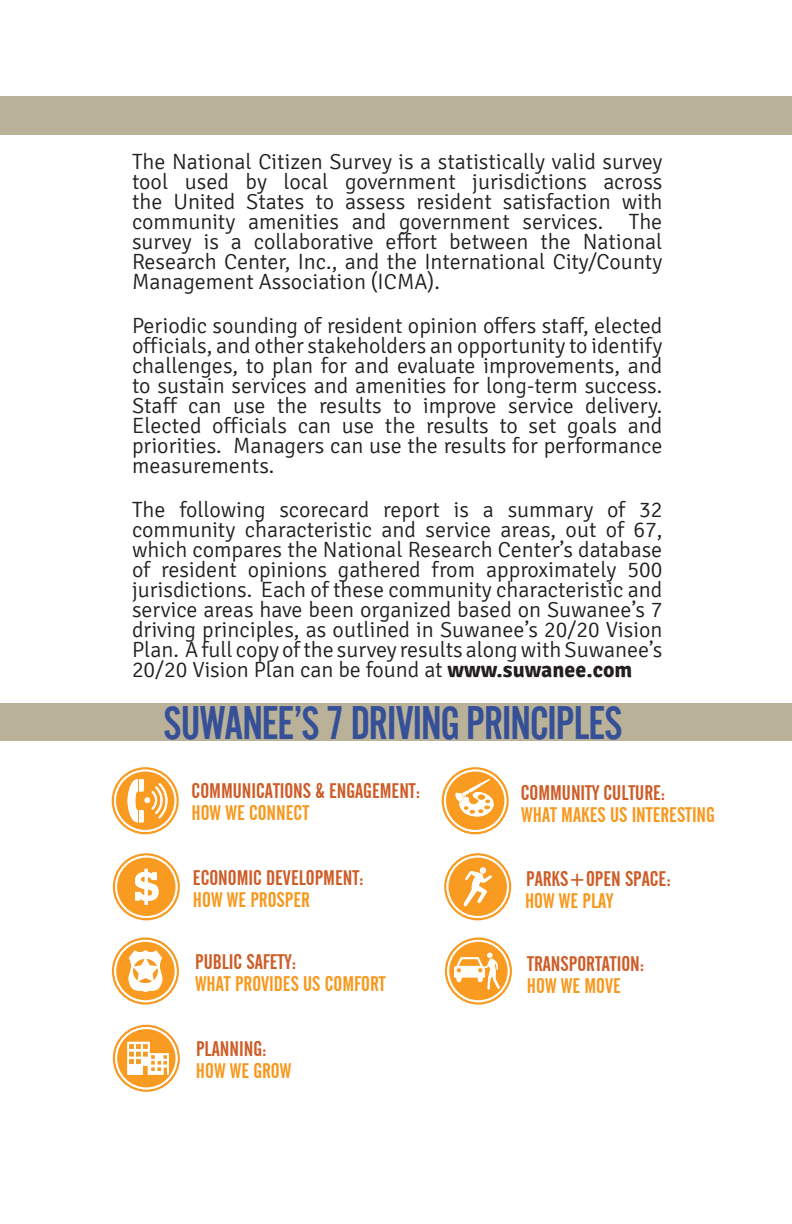
<style>
.page{position:relative;width:792px;height:1224px;background:#fff}
.page>*{position:absolute;margin:0;border:0;box-sizing:border-box;transform-origin:0 0}
.t1{font:49px "Alternate Gothic No 2";letter-spacing:-.025em;color:#365098}
.t2{font:300 22px/20px "Signika";color:#231f20;text-align:justify}
.t3{font:21px "Alternate Gothic No 2 BT";color:#cd5c27}
.t4{font:21px "Alternate Gothic No 2 BT";color:#f7981d}
.s1{font-weight:700}
</style>
<div class="page">
<div style="left:0;top:96px;width:792px;height:38px;background:#b9b299"></div>
<svg style="left:111px;top:767px;width:68px;height:67px"></svg>
<svg style="left:112px;top:853px;width:68px;height:67px"></svg>
<svg style="left:112px;top:937px;width:67px;height:68px"></svg>
<svg style="left:113px;top:1025px;width:67px;height:67px"></svg>
<svg style="left:441px;top:767px;width:68px;height:67px"></svg>
<svg style="left:444px;top:853px;width:67px;height:67px"></svg>
<div style="left:480px;top:867px;width:6px;height:7px;background:#fbfaf6;border-radius:50%"></div>
<svg style="left:445px;top:937px;width:67px;height:68px"></svg>
<div style="left:0;top:703px;width:792px;height:38px;background:#b9b299"></div>
<p class="t2" style="left:132px;top:152px;width:532px">The National Citizen Survey is a statistically valid survey tool used by local government jurisdictions across the United States to assess resident satisfaction with community amenities and government services. The survey is a collaborative effort between the National Research Center, Inc., and the International City/County Management Association (ICMA).</p>
<p class="t2" style="left:132px;top:316px;width:532px">Periodic sounding of resident opinion offers staff, elected officials, and other stakeholders an opportunity to identify challenges, to plan for and evaluate improvements, and to sustain services and amenities for long-term success.<br>Staff can use the results to improve service delivery.<br>Elected officials can use the results to set goals and priorities. Managers can use the results for performance measurements.</p>
<p class="t2" style="left:132px;top:500px;width:532px">The following scorecard report is a summary of 32 community characteristic and service areas, out of 67, which compares the National Research Center’s database of resident opinions gathered from approximately 500 jurisdictions. Each of these community characteristic and service areas have been organized based on Suwanee’s 7 driving principles, as outlined in Suwanee’s 20/20 Vision Plan. A full copy of the survey results along with Suwanee’s 20/20 Vision Plan can be found at <span class="s1">www.suwanee.com</span></p>
<h1 class="t1" style="left:163px;top:697px;width:461px">SUWANEE’S 7 DRIVING PRINCIPLES</h1>
<p class="t3" style="left:192px;top:779px;width:230px">COMMUNICATIONS &amp; ENGAGEMENT:</p>
<p class="t4" style="left:192px;top:801px;width:119px">HOW WE CONNECT</p>
<p class="t3" style="left:521px;top:781px;width:146px">COMMUNITY CULTURE:</p>
<p class="t4" style="left:521px;top:803px;width:195px">WHAT MAKES US INTERESTING</p>
<p class="t3" style="left:193px;top:866px;width:172px">ECONOMIC DEVELOPMENT:</p>
<p class="t4" style="left:193px;top:888px;width:118px">HOW WE PROSPER</p>
<p class="t3" style="left:526px;top:867px;width:146px">PARKS+OPEN SPACE:</p>
<p class="t4" style="left:525px;top:889px;width:90px">HOW WE PLAY</p>
<p class="t3" style="left:195px;top:950px;width:102px">PUBLIC SAFETY:</p>
<p class="t4" style="left:195px;top:972px;width:192px">WHAT PROVIDES US COMFORT</p>
<p class="t3" style="left:527px;top:952px;width:119px">TRANSPORTATION:</p>
<p class="t4" style="left:527px;top:974px;width:95px">HOW WE MOVE</p>
<p class="t3" style="left:196px;top:1037px;width:72px">PLANNING:</p>
<p class="t4" style="left:196px;top:1059px;width:97px">HOW WE GROW</p>
</div>
